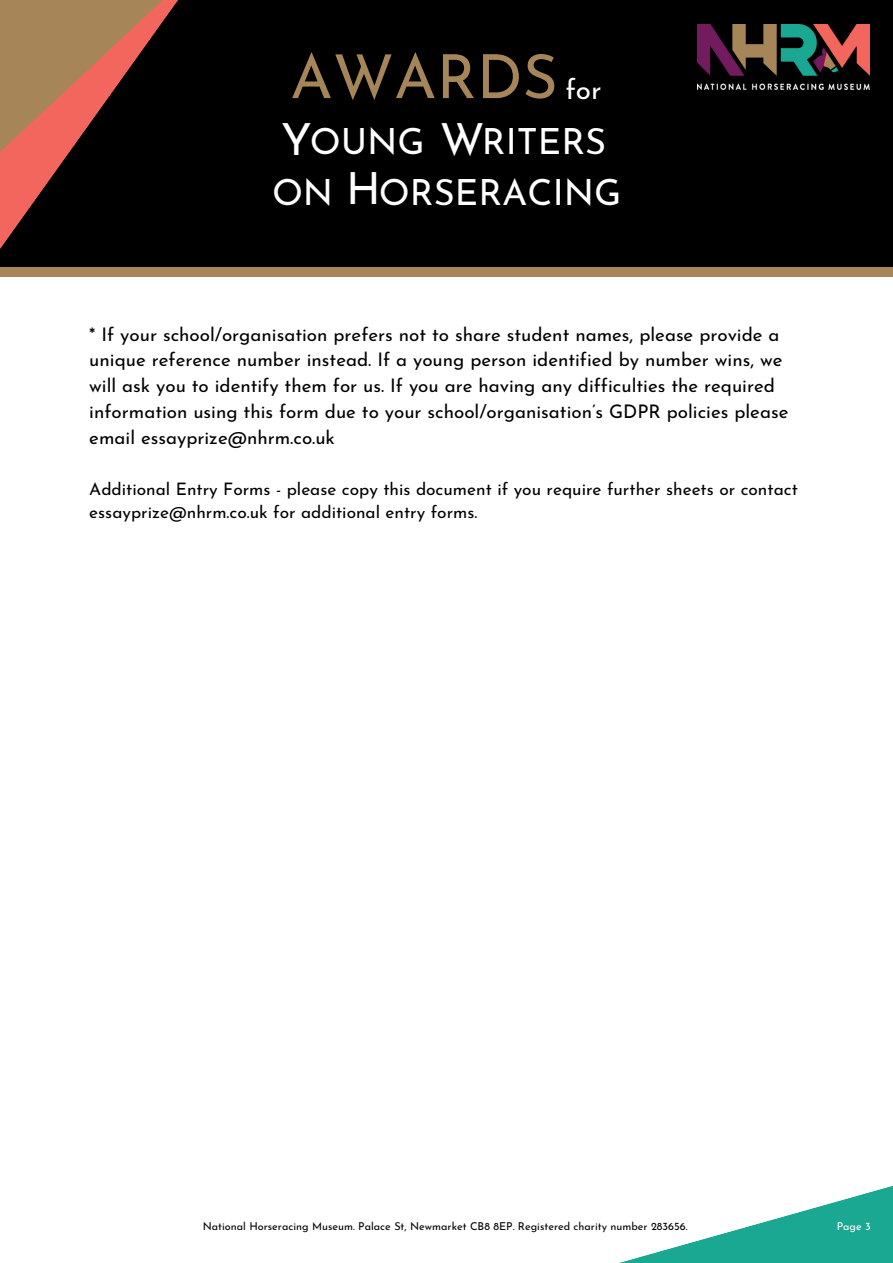
<style>
.page{position:relative;width:893px;height:1263px;background:#fff}
.page>*{position:absolute;margin:0;border:0;box-sizing:border-box;transform-origin:0 0}
.t1{font:60.75px "Josefin Sans";color:#a68658}
.t2{font:44.4px "Josefin Sans";color:#fff}
.t3{font:36.15px "Josefin Sans";color:#fff}
.t4{font:27.83px "Josefin Sans";color:#fff}
.t5{font:18.75px/25.9px "Josefin Sans";color:#000}
.t6{font:17.25px/23.6px "Josefin Sans";color:#000}
.t7{font:10.88px "Josefin Sans";color:#000}
.t8{font:10.88px "Josefin Sans";color:#fff}
</style>
<div class="page">
<div style="left:0;top:0;width:893px;height:268px;background:#000"></div>
<img style="left:698px;top:83px;width:171px;height:6px">
<img style="left:698px;top:24px;width:171px;height:52px">
<div style="left:0;top:268px;width:893px;height:9px;background:#a68658"></div>
<svg style="left:0;top:222px;width:194px;height:46px"></svg>
<svg style="left:0;top:0;width:178px;height:222px"></svg>
<svg style="left:619px;top:1185px;width:274px;height:78px"></svg>
<h1 class="t1" style="left:290px;top:53px;width:269px">AWARDS</h1>
<h3 class="t3" style="left:310px;top:127px;width:116px">OUNG</h3>
<h3 class="t3" style="left:482px;top:127px;width:126px">RITERS</h3>
<h3 class="t3" style="left:272px;top:178px;width:63px">ON</h3>
<h3 class="t3" style="left:379px;top:178px;width:244px">ORSERACING</h3>
<p class="t4" style="left:565px;top:78px;width:38px">for</p>
<p class="t2" style="left:281px;top:122px;width:32px">Y</p>
<p class="t2" style="left:440px;top:122px;width:46px">W</p>
<h2 class="t2" style="left:346px;top:171px;width:36px">H</h2>
<h4 class="t5" style="left:89px;top:323px;width:700px">* If your school/organisation prefers not to share student names, please provide a unique reference number instead. If a young person identified by number wins, we will ask you to identify them for us. If you are having any difficulties the required information using this form due to your school/organisation’s GDPR policies please email essayprize@nhrm.co.uk</h4>
<p class="t6" style="left:89px;top:479px;width:710px">Additional Entry Forms - please copy this document if you require further sheets or contact essayprize@nhrm.co.uk for additional entry forms.</p>
<p class="t7" style="left:203px;top:1221px;width:486px">National Horseracing Museum. Palace St, Newmarket CB8 8EP. Registered charity number 283656.</p>
<h4 class="t8" style="left:836px;top:1221px;width:36px">Page 3</h4>
</div>
